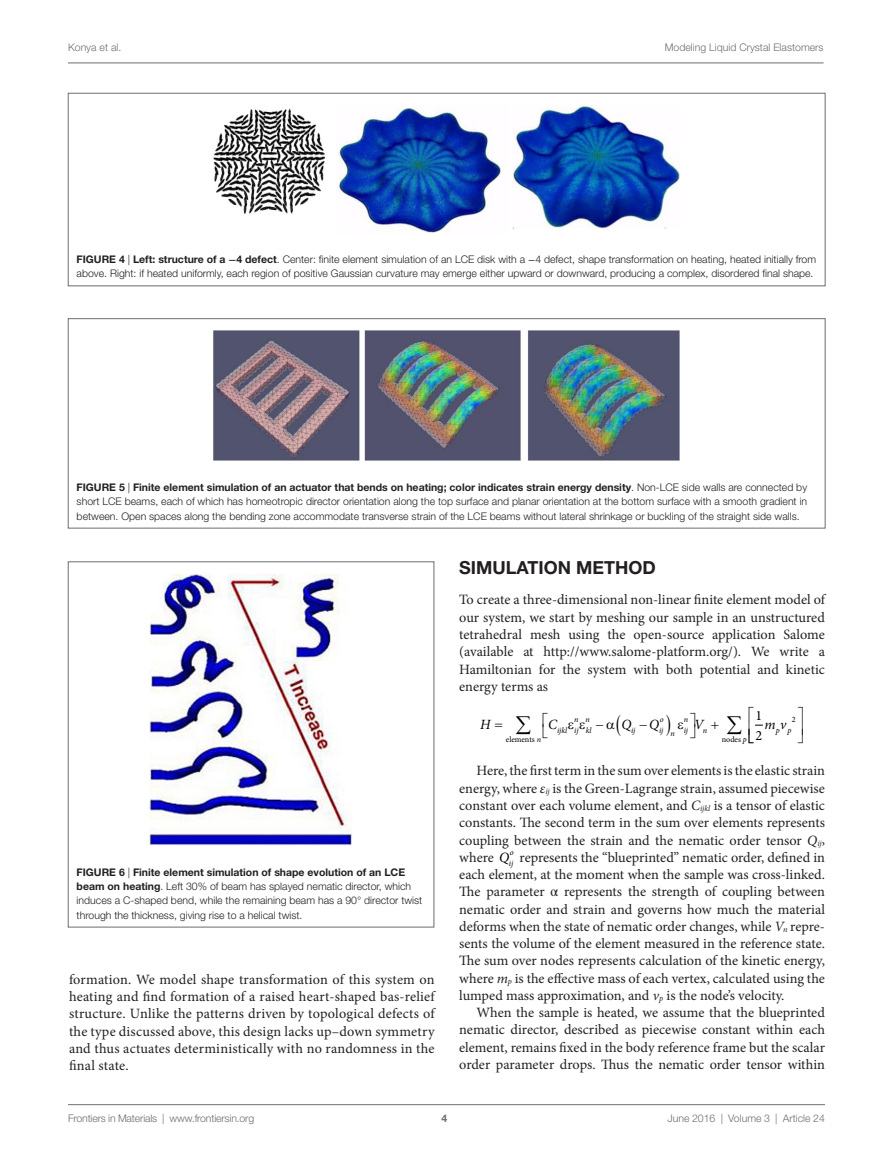
<style>
.page{position:relative;width:893px;height:1170px;background:#fff}
.page>*{position:absolute;margin:0;border:0;box-sizing:border-box;transform-origin:0 0}
.t1{font:700 18px "Helvetica Neue LT Std";color:#231f20}
.t2{font:14.25px/17.2px "Minion Pro";color:#231f20;text-align:justify}
.t3{font:italic 14.1px "Minion Pro";color:#000}
.t4{font:14.1px/20.1px "Minion Pro";color:#000}
.t5{font:300 10.5px/14.2px "Helvetica Neue LT Std";color:#231f20}
.t6{font:300 10.5px "Helvetica Neue LT Std";color:#6c6d70}
.t7{font:700 10.5px "Helvetica Neue LT Std";color:#6c6d70}
.t8{font:italic 8.25px "Minion Pro";letter-spacing:-.01em;color:#000}
.t9{font:8.25px "Minion Pro";letter-spacing:-.005em;color:#000}
.s1{font-weight:700}
.s2{font-family:"STIX General";font-weight:700}
.s3{font-family:"STIX General";font-weight:400}
.s4{font-style:italic}
.s5{font-style:italic;color:#000}
.s6{font-family:"STIX General"}
</style>
<div class="page">
<img style="left:150px;top:574px;width:202px;height:271px">
<div style="left:68px;top:561px;width:366px;height:366px;border:1px solid #6c6d70"></div>
<img style="left:213px;top:330px;width:467px;height:131px">
<div style="left:68px;top:318px;width:757px;height:210px;border:1px solid #6c6d70"></div>
<img style="left:213px;top:106px;width:467px;height:127px">
<div style="left:68px;top:93px;width:757px;height:193px;border:1px solid #6c6d70"></div>
<hr style="left:68px;top:63px;width:756px;height:1px;background:#6c6d70">
<hr style="left:68px;top:1104px;width:757px;height:1px;background:#6c6d70">
<svg style="left:755px;top:724px;width:8px;height:2px"></svg>
<p class="t6" style="left:68px;top:41px;width:55px">Konya et al.</p>
<p class="t6" style="left:665px;top:41px;width:160px">Modeling Liquid Crystal Elastomers</p>
<p class="t5" style="left:77px;top:252px;width:741px"><span class="s1">FIG URE 4</span> | <span class="s1">Left: structure of a</span> <span class="s2">−</span><span class="s1">4 defect</span>. Center: finite element simulation of an LCE disk with a <span class="s3">−</span>4 defect, shape transformation on heating, heated initially from above. Right: if heated uniformly, each region of positive Gaussian curvature may emerge either upward or downward, producing a complex, disordered final shape.</p>
<p class="t5" style="left:77px;top:480px;width:732px;text-align:justify"><span class="s1">FIG URE 5</span> | <span class="s1">Finite element simulation of an actuator that bends on heating; color indicates strain energy density</span>. Non-LCE side walls are connected by short LCE beams, each of which has homeotropic director orientation along the top surface and planar orientation at the bottom surface with a smooth gradient in between. Open spaces along the bending zone accommodate transverse strain of the LCE beams without lateral shrinkage or buckling of the straight side walls.</p>
<p class="t5" style="left:77px;top:864px;width:347px"><span class="s1">FIG URE 6</span> | <span class="s1">Finite element simulation of shape evolution of an LCE<br>beam on heating</span>. Left 30% of beam has splayed nematic director, which induces a C-shaped bend, while the remaining beam has a 90° director twist through the thickness, giving rise to a helical twist.</p>
<p class="t2" style="left:69px;top:970px;width:367px">formation. We model shape transformation of this system on heating and find formation of a raised heart-shaped bas-relief structure. Unlike the patterns driven by topological defects of the type discussed above, this design lacks up–down symmetry and thus actuates deterministically with no randomness in the final state.</p>
<p class="t1" style="left:459px;top:557px;width:198px">SI MULATION METHOD</p>
<p class="t2" style="left:459px;top:591px;width:367px">To create a three-dimensional non-linear finite element model of our system, we start by meshing our sample in an unstructured tetrahedral mesh using the open-source application Salome (available at http://www.salome-platform.org/). We write a Hamiltonian for the system with both potential and kinetic energy terms as</p>
<p class="t3" style="left:480px;top:714px;width:12px">H</p>
<p class="t3" style="left:548px;top:714px;width:10px">C</p>
<p class="t3" style="left:621px;top:714px;width:12px">Q</p>
<p class="t3" style="left:640px;top:714px;width:21px">−Q</p>
<p class="t3" style="left:694px;top:714px;width:11px">V</p>
<p class="t3" style="left:764px;top:714px;width:23px">m v</p>
<p class="t4" style="left:756px;top:705px;width:8px">1<br>2</p>
<p class="t9" style="left:792px;top:714px;width:5px">2</p>
<p class="t8" style="left:574px;top:714px;width:6px">n</p>
<p class="t8" style="left:585px;top:714px;width:6px">n</p>
<p class="t8" style="left:660px;top:714px;width:5px">o</p>
<p class="t8" style="left:684px;top:714px;width:6px">n</p>
<p class="t8" style="left:557px;top:724px;width:23px">ijkl ij</p>
<p class="t8" style="left:586px;top:724px;width:7px">kl</p>
<p class="t8" style="left:631px;top:724px;width:6px">ij</p>
<p class="t8" style="left:659px;top:724px;width:6px">ij</p>
<p class="t8" style="left:684px;top:724px;width:6px">ij</p>
<p class="t8" style="left:703px;top:724px;width:6px">n</p>
<p class="t8" style="left:776px;top:724px;width:17px">p p</p>
<p class="t8" style="left:671px;top:728px;width:6px">n</p>
<p class="t9" style="left:722px;top:733px;width:27px">nodes <span class="s4">p</span></p>
<p class="t2" style="left:459px;top:762px;width:367px;text-indent:17px">Here, the first term in the sum over elements is the elastic strain energy, where <span class="s4">ε</span><sub>ij</sub> is the Green-Lagrange strain, assumed piecewise constant over each volume element, and <span class="s4">C</span><sub>ijkl</sub> is a tensor of elastic constants. The second term in the sum over elements represents coupling between the strain and the nematic order tensor <span class="s4">Q</span><sub>ij</sub>, where <span class="s5">Q</span><sub>ij</sub></p>
<p class="t9" style="left:506px;top:733px;width:37px">elements <span class="s4">n</span></p>
<p class="t2" style="left:459px;top:848px;width:367px;text-indent:51px"><sup>o</sup> represents the “blueprinted” nematic order, defined in each element, at the moment when the sample was cross-linked.<br>The parameter <span class="s6">α</span> represents the strength of coupling between nematic order and strain and governs how much the material deforms when the state of nematic order changes, while <span class="s4">V</span><sub>n</sub> repre&shy;sents the volume of the element measured in the reference state.<br>The sum over nodes represents calculation of the kinetic energy, where <span class="s4">m</span><sub>p</sub> is the effective mass of each vertex, calculated using the lumped mass approximation, and <span class="s4">v</span><sub>p</sub> is the node’s velocity.</p>
<p class="t2" style="left:459px;top:1003px;width:367px;text-indent:17px">When the sample is heated, we assume that the blueprinted nematic director, described as piecewise constant within each element, remains fixed in the body reference frame but the scalar order parameter drops. Thus the nematic order tensor within</p>
<p class="t6" style="left:68px;top:1111px;width:188px">Frontiers in Materials | www.frontiersin.org</p>
<p class="t6" style="left:667px;top:1111px;width:159px">June 2016 | Volume 3 | Article 24</p>
<p class="t7" style="left:441px;top:1111px;width:7px">4</p>
</div>
